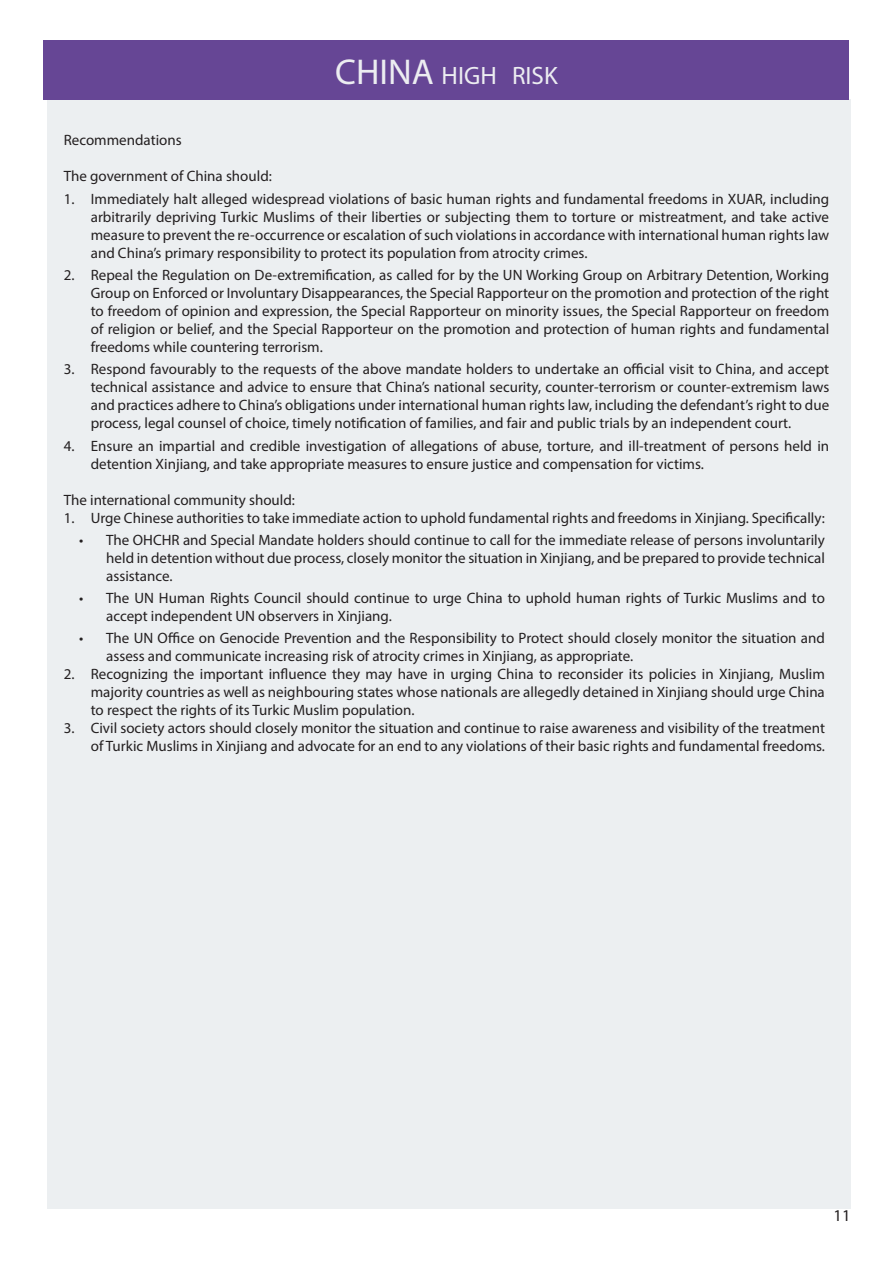
<style>
.page{position:relative;width:893px;height:1263px;background:#fff}
.page>*{position:absolute;margin:0;border:0;box-sizing:border-box;transform-origin:0 0}
.Chapters{font:36px "Myriad Pro";color:#ecedf1}
.Chapters-2{font:25.2px "Myriad Pro";color:#ecedf1}
.Bold_ish{font:16.5px "Myriad Pro";color:#231f20}
.t1{font:15px/18px "Myriad Pro";color:#231f20;text-align:justify}
</style>
<div class="page">
<div style="left:47px;top:100px;width:803px;height:1109px;background:#eceff1"></div>
<div style="left:44px;top:40px;width:805px;height:60px;background:#664695"></div>
<p class="Chapters" style="left:335px;top:49px;width:21px">CHINA</p>
<p class="Chapters-2" style="left:442px;top:60px;width:118px">high risk</p>
<p class="t1" style="left:64px;top:131px;width:119px">Recommendations</p>
<p class="t1" style="left:64px;top:167px;width:210px">The government of China should:</p>
<p class="t1" style="left:91px;top:189px;width:740px;text-indent:-27px">1. Immediately halt alleged widespread violations of basic human rights and fundamental freedoms in XUAR, including arbitrarily depriving Turkic Muslims of their liberties or subjecting them to torture or mistreatment, and take active measure to prevent the re-occurrence or escalation of such violations in accordance with international human rights law and China’s primary responsibility to protect its population from atrocity crimes.</p>
<p class="t1" style="left:91px;top:266px;width:740px;text-indent:-27px">2. Repeal the Regulation on De-extremification, as called for by the UN Working Group on Arbitrary Detention, Working Group on Enforced or Involuntary Disappearances, the Special Rapporteur on the promotion and protection of the right to freedom of opinion and expression, the Special Rapporteur on minority issues, the Special Rapporteur on freedom of religion or belief, and the Special Rapporteur on the promotion and protection of human rights and fundamental freedoms while countering terrorism.</p>
<p class="t1" style="left:91px;top:360px;width:740px;text-indent:-27px">3. Respond favourably to the requests of the above mandate holders to undertake an official visit to China, and accept technical assistance and advice to ensure that China’s national security, counter-terrorism or counter-extremism laws and practices adhere to China’s obligations under international human rights law, including the defendant’s right to due process, legal counsel of choice, timely notification of families, and fair and public trials by an independent court.</p>
<p class="t1" style="left:91px;top:436px;width:740px;text-indent:-27px">4. Ensure an impartial and credible investigation of allegations of abuse, torture, and ill-treatment of persons held in detention Xinjiang, and take appropriate measures to ensure justice and compensation for victims.</p>
<p class="t1" style="left:64px;top:490px;width:233px">The international community should:</p>
<p class="t1" style="left:64px;top:508px;width:763px">1. Urge Chinese authorities to take immediate action to uphold fundamental rights and freedoms in Xinjiang. Specifically:</p>
<p class="t1" style="left:106px;top:530px;width:720px;text-indent:-27px">• The OHCHR and Special Mandate holders should continue to call for the immediate release of persons involuntarily held in detention without due process, closely monitor the situation in Xinjiang, and be prepared to provide technical assistance.</p>
<p class="t1" style="left:106px;top:589px;width:720px;text-indent:-27px">• The UN Human Rights Council should continue to urge China to uphold human rights of Turkic Muslims and to accept independent UN observers in Xinjiang.</p>
<p class="t1" style="left:106px;top:629px;width:720px;text-indent:-27px">• The UN Office on Genocide Prevention and the Responsibility to Protect should closely monitor the situation and assess and communicate increasing risk of atrocity crimes in Xinjiang, as appropriate.</p>
<p class="t1" style="left:91px;top:665px;width:736px;text-indent:-27px">2. Recognizing the important influence they may have in urging China to reconsider its policies in Xinjiang, Muslim majority countries as well as neighbouring states whose nationals are allegedly detained in Xinjiang should urge China to respect the rights of its Turkic Muslim population.</p>
<p class="t1" style="left:64px;top:719px;width:763px;text-align:right">3. Civil society actors should closely monitor the situation and continue to raise awareness and visibility of the treatment of Turkic Muslims in Xinjiang and advocate for an end to any violations of their basic rights and fundamental freedoms.</p>
<p class="Bold_ish" style="left:833px;top:1206px;width:18px">11</p>
</div>
